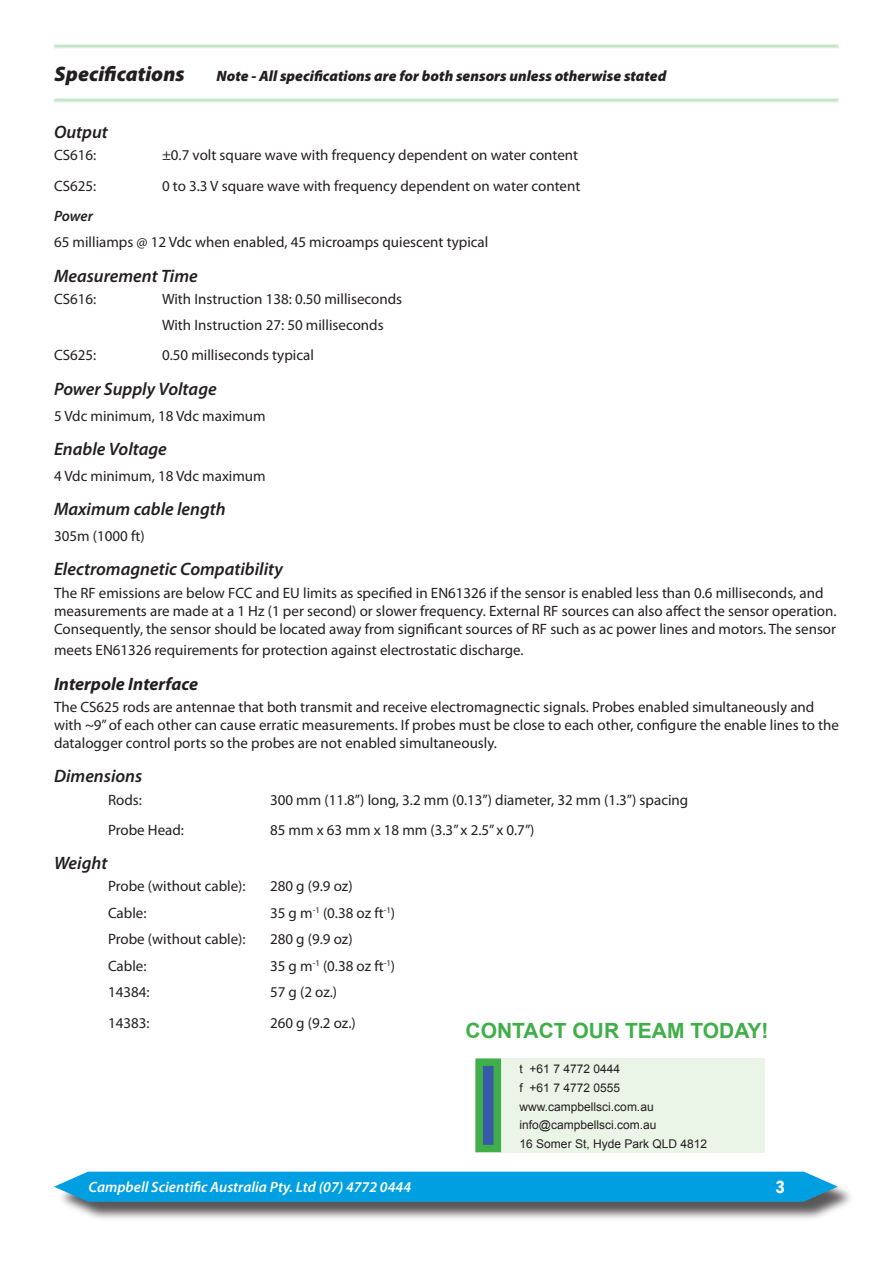
<style>
.page{position:relative;width:893px;height:1263px;background:#fff}
.page>*{position:absolute;margin:0;border:0;box-sizing:border-box;transform-origin:0 0}
.t1{font:700 21px "Arial";color:#40ae49}
.t2{font:italic 900 21px "Myriad Pro";color:#231f20}
.t3{font:italic 600 18px "Myriad Pro";color:#231f20}
.t4{font:italic 700 18px "Myriad Pro";color:#231f20}
.t5{font:15px/18px "Myriad Pro";color:#231f20}
.t6{font:italic 900 15px "Myriad Pro";color:#231f20}
.t7{font:italic 600 15px "Myriad Pro";color:#fff}
.t8{font:italic 600 15px "Myriad Pro";letter-spacing:-.01em;color:#231f20}
.t9{font:12px "Arial";color:#231f20}
</style>
<div class="page">
<div style="left:57px;top:1172px;width:799px;height:50px;background:#231f20;opacity:.75"></div>
<svg style="left:54px;top:98px;width:785px;height:5px"></svg>
<svg style="left:54px;top:44px;width:785px;height:5px"></svg>
<div style="left:501px;top:1058px;width:264px;height:94px;background:#eaf4e7"></div>
<div style="left:479px;top:1062px;width:18px;height:86px;background:#365aa8"></div>
<div style="left:475px;top:1058px;width:26px;height:94px;border:8px solid #40ae49"></div>
<svg style="left:54px;top:1172px;width:784px;height:30px;background:#09a0df"></svg>
<p class="t2" style="left:55px;top:60px;width:132px">Specifications</p>
<p class="t6" style="left:217px;top:66px;width:451px">Note - All specifications are for both sensors unless otherwise stated</p>
<p class="t3" style="left:54px;top:121px;width:55px">Output</p>
<p class="t5" style="left:54px;top:146px;width:44px">CS616:</p>
<p class="t5" style="left:162px;top:146px;width:418px">±0.7 volt square wave with frequency dependent on water content</p>
<p class="t5" style="left:54px;top:176px;width:44px">CS625:</p>
<p class="t5" style="left:162px;top:176px;width:420px">0 to 3.3 V square wave with frequency dependent on water content</p>
<p class="t8" style="left:54px;top:207px;width:40px">Power</p>
<p class="t5" style="left:54px;top:233px;width:436px">65 milliamps @ 12 Vdc when enabled, 45 microamps quiescent typical</p>
<p class="t3" style="left:54px;top:264px;width:145px">Measurement Time</p>
<p class="t5" style="left:54px;top:290px;width:44px">CS616:</p>
<p class="t5" style="left:162px;top:290px;width:242px">With Instruction 138: 0.50 milliseconds</p>
<p class="t5" style="left:162px;top:316px;width:223px">With Instruction 27: 50 milliseconds</p>
<p class="t5" style="left:54px;top:346px;width:44px">CS625:</p>
<p class="t5" style="left:162px;top:346px;width:153px">0.50 milliseconds typical</p>
<p class="t3" style="left:54px;top:377px;width:164px">Power Supply Voltage</p>
<p class="t5" style="left:54px;top:406px;width:213px">5 Vdc minimum, 18 Vdc maximum</p>
<p class="t3" style="left:54px;top:437px;width:114px">Enable Voltage</p>
<p class="t5" style="left:54px;top:467px;width:213px">4 Vdc minimum, 18 Vdc maximum</p>
<p class="t3" style="left:54px;top:498px;width:173px">Maximum cable length</p>
<p class="t5" style="left:54px;top:527px;width:92px">305m (1000 ft)</p>
<p class="t3" style="left:54px;top:558px;width:230px">Electromagnetic Compatibility</p>
<p class="t5" style="left:54px;top:583px;width:784px">The RF emissions are below FCC and EU limits as specified in EN61326 if the sensor is enabled less than 0.6 milliseconds, and measurements are made at a 1 Hz (1 per second) or slower frequency. External RF sources can also affect the sensor operation.<br>Consequently, the sensor should be located away from significant sources of RF such as ac power lines and motors. The sensor</p>
<p class="t5" style="left:54px;top:641px;width:471px">meets EN61326 requirements for protection against electrostatic discharge.</p>
<p class="t4" style="left:54px;top:672px;width:146px">Interpole Interface</p>
<p class="t5" style="left:54px;top:698px;width:786px">The CS625 rods are antennae that both transmit and receive electromagnectic signals. Probes enabled simultaneously and with ~9” of each other can cause erratic measurements. If probes must be close to each other, configure the enable lines to the datalogger control ports so the probes are not enabled simultaneously.</p>
<p class="t3" style="left:54px;top:765px;width:90px">Dimensions</p>
<p class="t5" style="left:108px;top:790px;width:35px">Rods:</p>
<p class="t5" style="left:270px;top:790px;width:420px">300 mm (11.8”) long, 3.2 mm (0.13”) diameter, 32 mm (1.3”) spacing</p>
<p class="t5" style="left:108px;top:820px;width:78px">Probe Head:</p>
<p class="t5" style="left:270px;top:820px;width:266px">85 mm x 63 mm x 18 mm (3.3” x 2.5” x 0.7”)</p>
<p class="t3" style="left:54px;top:851px;width:55px">Weight</p>
<p class="t5" style="left:108px;top:877px;width:139px">Probe (without cable):</p>
<p class="t5" style="left:270px;top:877px;width:84px">280 g (9.9 oz)</p>
<p class="t5" style="left:108px;top:903px;width:40px">Cable:</p>
<p class="t5" style="left:270px;top:903px;width:127px">35 g m<sup>-1</sup> (0.38 oz ft<sup>-1</sup>)</p>
<p class="t5" style="left:108px;top:930px;width:139px">Probe (without cable):</p>
<p class="t5" style="left:270px;top:930px;width:84px">280 g (9.9 oz)</p>
<p class="t5" style="left:108px;top:956px;width:40px">Cable:</p>
<p class="t5" style="left:270px;top:956px;width:127px">35 g m<sup>-1</sup> (0.38 oz ft<sup>-1</sup>)</p>
<p class="t5" style="left:108px;top:983px;width:43px">14384:</p>
<p class="t5" style="left:270px;top:983px;width:69px">57 g (2 oz.)</p>
<p class="t5" style="left:108px;top:1014px;width:43px">14383:</p>
<p class="t5" style="left:270px;top:1014px;width:87px">260 g (9.2 oz.)</p>
<p class="t1" style="left:466px;top:1017px;width:304px">CONTACT OUR TEAM TODAY!</p>
<p class="t9" style="left:520px;top:1061px;width:102px">t +61 7 4772 0444</p>
<p class="t9" style="left:520px;top:1080px;width:102px">f +61 7 4772 0555</p>
<p class="t9" style="left:520px;top:1098px;width:136px">www.campbellsci.com.au</p>
<p class="t9" style="left:520px;top:1117px;width:138px">info@campbellsci.com.au</p>
<p class="t9" style="left:520px;top:1136px;width:189px">16 Somer St, Hyde Park QLD 4812</p>
<p class="t7" style="left:89px;top:1177px;width:324px">Campbell Scientific Australia Pty. Ltd (07) 4772 0444</p>
</div>
